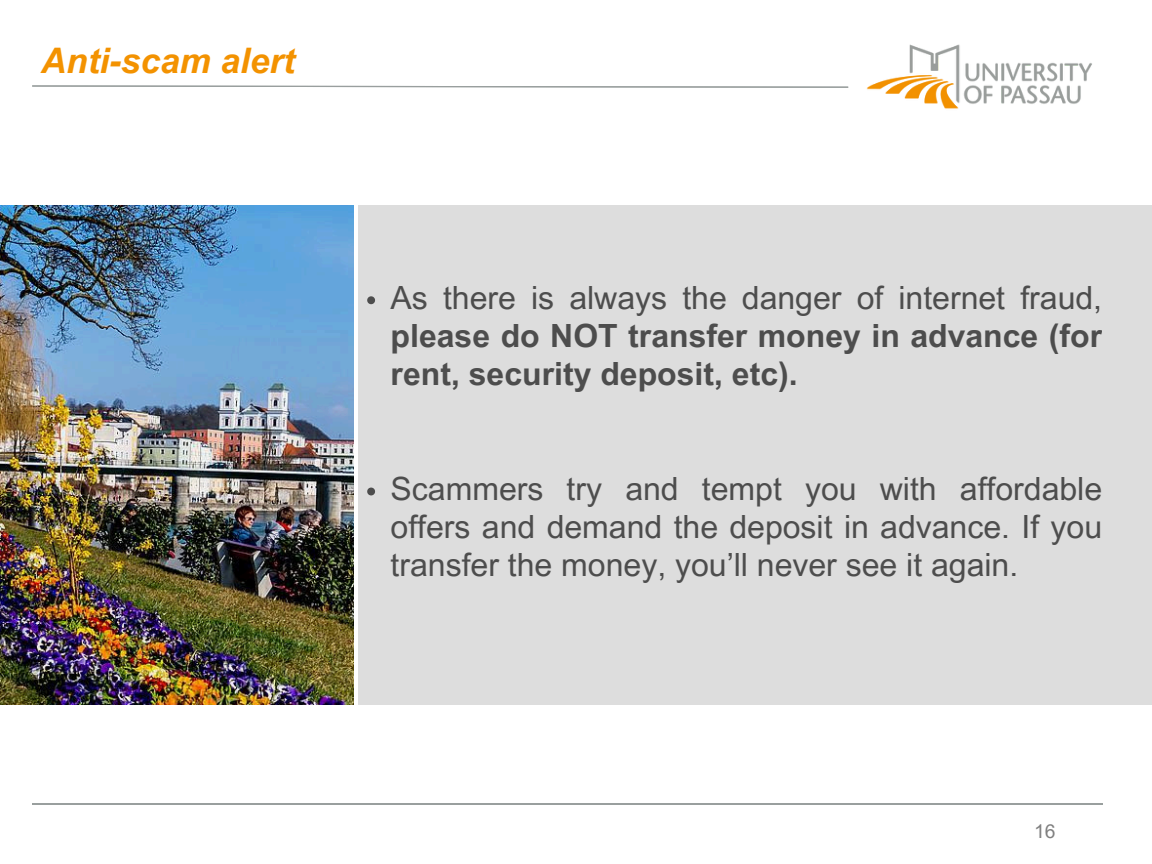
<style>
.page{position:relative;width:1152px;height:864px;background:#fff}
.page>*{position:absolute;margin:0;border:0;box-sizing:border-box;transform-origin:0 0}
.t1{font:italic 700 35.25px "Arial MT Pro";color:#f39200}
.t2{font:31.95px/38.2px "Arial MT Pro";color:#4d4d4d;text-align:justify}
.t3{font:700 31.95px/38.2px "Arial MT Pro";color:#4d4d4d;text-align:justify}
.t4{font:19.2px "Arial MT Pro";color:#7f7f7f}
.s1{font-weight:400}
</style>
<div class="page">
<img style="left:866px;top:44px;width:226px;height:65px">
<svg style="left:32px;top:85px;width:816px;height:3px"></svg>
<div style="left:358px;top:205px;width:794px;height:499px;background:#ddd"></div>
<hr style="left:32px;top:803px;width:1070px;height:2px;background:#999f9e">
<img style="left:0;top:205px;width:353px;height:500px">
<svg style="left:367px;top:296px;width:8px;height:8px"></svg>
<svg style="left:367px;top:488px;width:8px;height:7px"></svg>
<p class="t1" style="left:41px;top:47px;width:256px">Anti-scam alert</p>
<p class="t3" style="left:391px;top:282px;width:713px"><span class="s1">As there is always the danger of internet fraud, </span>please do NOT transfer money in advance (for rent, security deposit, etc).</p>
<p class="t2" style="left:391px;top:474px;width:713px">Scammers try and tempt you with affordable offers and demand the deposit in advance. If you transfer the money, you’ll never see it again.</p>
<h1 class="t4" style="left:1034px;top:824px;width:23px">16</h1>
</div>
